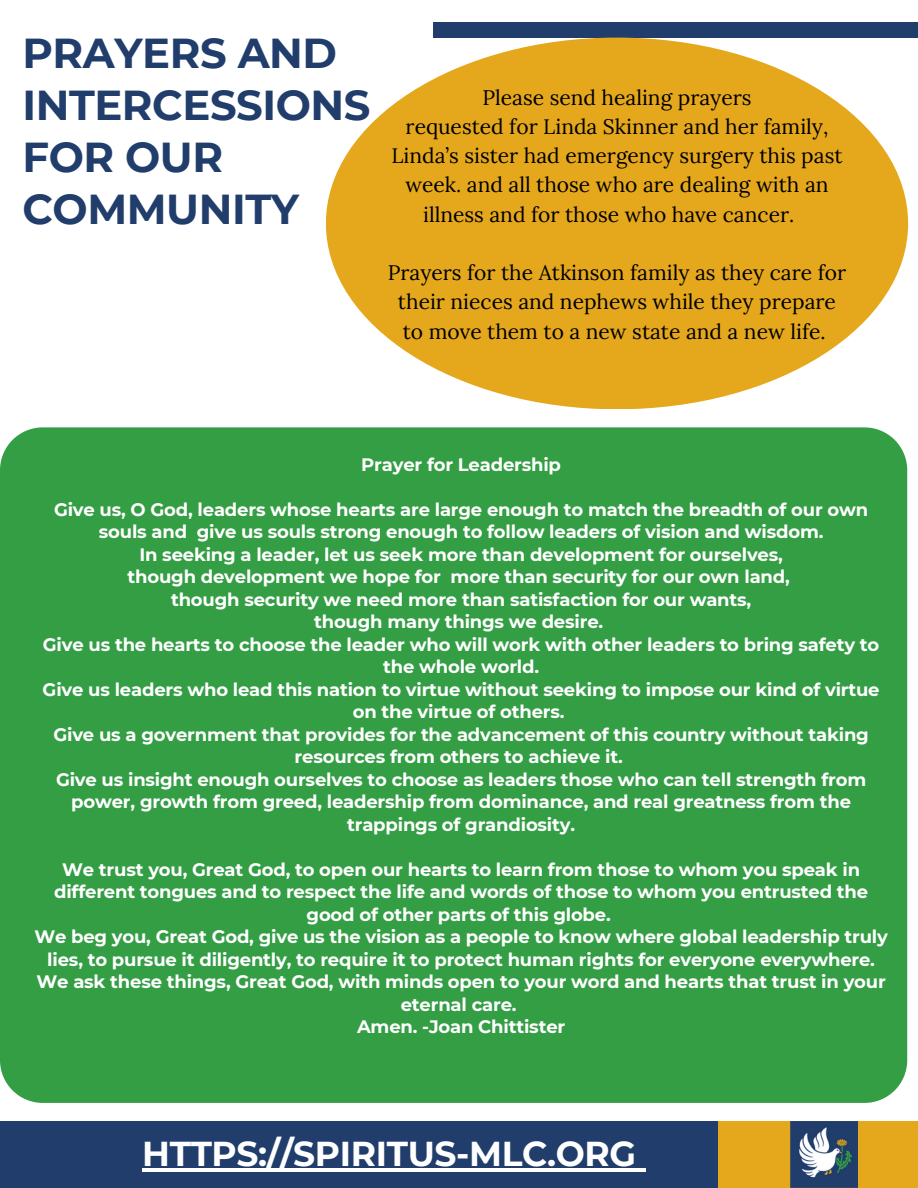
<style>
.page{position:relative;width:918px;height:1188px;background:#fff}
.page>*{position:absolute;margin:0;border:0;box-sizing:border-box;transform-origin:0 0}
.t1{font:700 41.7px/51.8px "Montserrat";letter-spacing:-.01em;color:#213d6b}
.t2{font:700 34.5px "Montserrat";letter-spacing:-.01em;color:#fff}
.t3{font:21px/29.2px "Lora";color:#000;text-align:center}
.t4{font:700 18px/22.5px "Montserrat";letter-spacing:-.01em;color:#fff;text-align:center}
</style>
<div class="page">
<div style="left:433px;top:23px;width:485px;height:15px;background:#213d6b"></div>
<div style="left:0;top:1121px;width:718px;height:67px;background:#213d6b"></div>
<div style="left:718px;top:1121px;width:200px;height:67px;background:#e5a81c"></div>
<img style="left:791px;top:1121px;width:66px;height:66px">
<hr style="left:142px;top:1169px;width:494px;height:3px;background:#fff">
<svg style="left:636px;top:1169px;width:9px;height:3px"></svg>
<div style="left:326px;top:38px;width:582px;height:371px;background:#e5a81c;border-radius:50%"></div>
<div style="left:0;top:427px;width:907px;height:676px;background:#349e45"></div>
<h3 class="t1" style="left:22px;top:28px;width:350px">PRAYERS AND<br>INTERCESSIONS<br>FOR OUR<br>COMMUNITY</h3>
<p class="t3" style="left:482px;top:82px;width:271px">Please send healing prayers</p>
<p class="t3" style="left:406px;top:111px;width:424px">requested for Linda Skinner and her family,</p>
<p class="t3" style="left:391px;top:141px;width:453px">Linda’s sister had emergency surgery this past</p>
<p class="t3" style="left:405px;top:170px;width:425px">week. and all those who are dealing with an</p>
<p class="t3" style="left:423px;top:199px;width:373px">illness and for those who have cancer.</p>
<p class="t3" style="left:388px;top:258px;width:460px">Prayers for the Atkinson family as they care for their nieces and nephews while they prepare to move them to a new state and a new life.</p>
<p class="t4" style="left:361px;top:453px;width:201px">Prayer for Leadership</p>
<p class="t4" style="left:54px;top:498px;width:816px">Give us, O God, leaders whose hearts are large enough to match the breadth of our own souls and give us souls strong enough to follow leaders of vision and wisdom.</p>
<p class="t4" style="left:139px;top:543px;width:645px">In seeking a leader, let us seek more than development for ourselves,</p>
<p class="t4" style="left:128px;top:565px;width:664px">though development we hope for more than security for our own land,</p>
<p class="t4" style="left:171px;top:588px;width:582px">though security we need more than satisfaction for our wants,</p>
<p class="t4" style="left:314px;top:610px;width:291px">though many things we desire.</p>
<p class="t4" style="left:43px;top:633px;width:838px">Give us the hearts to choose the leader who will work with other leaders to bring safety to the whole world.</p>
<p class="t4" style="left:43px;top:678px;width:839px">Give us leaders who lead this nation to virtue without seeking to impose our kind of virtue on the virtue of others.</p>
<p class="t4" style="left:53px;top:723px;width:817px">Give us a government that provides for the advancement of this country without taking resources from others to achieve it.</p>
<p class="t4" style="left:56px;top:768px;width:812px">Give us insight enough ourselves to choose as leaders those who can tell strength from power, growth from greed, leadership from dominance, and real greatness from the trappings of grandiosity.</p>
<p class="t4" style="left:54px;top:858px;width:816px">We trust you, Great God, to open our hearts to learn from those to whom you speak in different tongues and to respect the life and words of those to whom you entrusted the good of other parts of this globe.</p>
<p class="t4" style="left:34px;top:925px;width:855px">We beg you, Great God, give us the vision as a people to know where global leadership truly lies, to pursue it diligently, to require it to protect human rights for everyone everywhere.</p>
<p class="t4" style="left:36px;top:970px;width:851px">We ask these things, Great God, with minds open to your word and hearts that trust in your eternal care.</p>
<h2 class="t4" style="left:357px;top:1015px;width:210px">Amen. -Joan Chittister</h2>
<h3 class="t2" style="left:142px;top:1133px;width:496px">HTTPS://SPIRITUS-MLC.ORG</h3>
<p class="t2" style="left:165px;top:1145px;width:496px">HTTPS://SPIRITUS-MLC.ORG</p>
</div>
